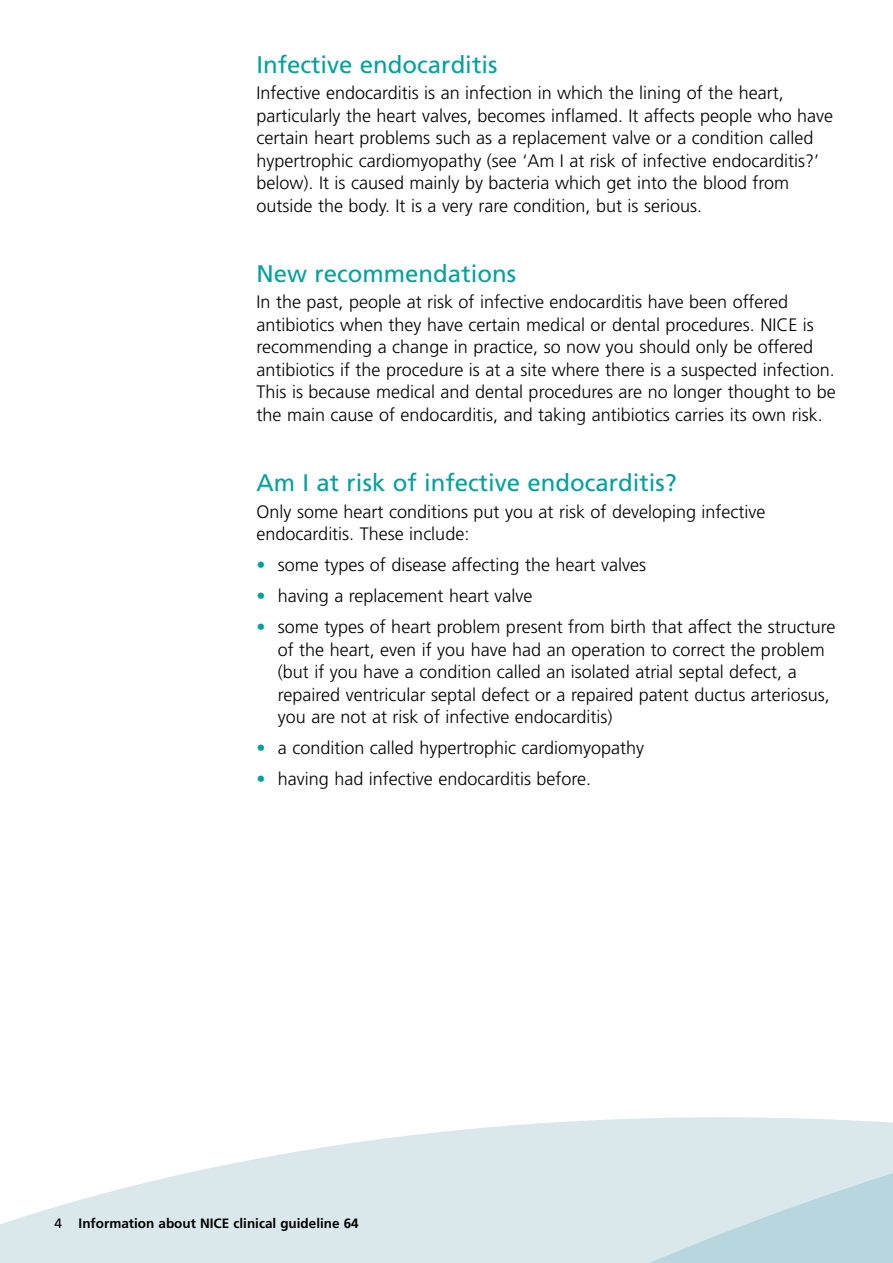
<style>
.page{position:relative;width:893px;height:1263px;background:#fff}
.page>*{position:absolute;margin:0;border:0;box-sizing:border-box;transform-origin:0 0}
.t1{font:24px "Frutiger";color:#00a19b}
.t2{font:300 18px/22.5px "Frutiger";color:#000}
.t3{font:700 13.5px "Frutiger";color:#000}
.s1{color:#00a19b}
.s2{font-weight:400}
</style>
<div class="page">
<svg style="left:424px;top:1117px;width:469px;height:17px;fill:#dae7eb"></svg>
<svg style="left:0;top:1134px;width:893px;height:129px;background:#dbe8ec"></svg>
<h1 class="t1" style="left:257px;top:55px;width:242px">Infective endocarditis</h1>
<p class="t2" style="left:257px;top:83px;width:578px">Infective endocarditis is an infection in which the lining of the heart, particularly the heart valves, becomes inflamed. It affects people who have certain heart problems such as a replacement valve or a condition called hypertrophic cardiomyopathy (see ‘Am I at risk of infective endocarditis?’ below). It is caused mainly by bacteria which get into the blood from outside the body. It is a very rare condition, but is serious.</p>
<h1 class="t1" style="left:257px;top:264px;width:261px">New recommendations</h1>
<p class="t2" style="left:257px;top:292px;width:581px">In the past, people at risk of infective endocarditis have been offered antibiotics when they have certain medical or dental procedures. NICE is recommending a change in practice, so now you should only be offered antibiotics if the procedure is at a site where there is a suspected infection.<br>This is because medical and dental procedures are no longer thought to be the main cause of endocarditis, and taking antibiotics carries its own risk.</p>
<h1 class="t1" style="left:257px;top:473px;width:422px">Am I at risk of infective endocarditis?</h1>
<p class="t2" style="left:257px;top:501px;width:510px">Only some heart conditions put you at risk of developing infective endocarditis. These include:</p>
<p class="t2" style="left:257px;top:555px;width:391px"><span class="s1">•</span> some types of disease affecting the heart valves</p>
<p class="t2" style="left:257px;top:586px;width:277px"><span class="s1">•</span> having a replacement heart valve</p>
<p class="t2" style="left:278px;top:617px;width:559px;text-indent:-21px"><span class="s1">•</span> some types of heart problem present from birth that affect the structure of the heart, even if you have had an operation to correct the problem (but if you have a condition called an isolated atrial septal defect, a repaired ventricular septal defect or a repaired patent ductus arteriosus, you are not at risk of infective endocarditis)</p>
<p class="t2" style="left:257px;top:738px;width:389px"><span class="s1">•</span> a condition called hypertrophic cardiomyopathy</p>
<p class="t2" style="left:257px;top:769px;width:336px"><span class="s1">•</span> having had infective endocarditis before.</p>
<p class="t3" style="left:55px;top:1218px;width:306px"><span class="s2">4</span> Information about NICE clinical guideline 64</p>
</div>
